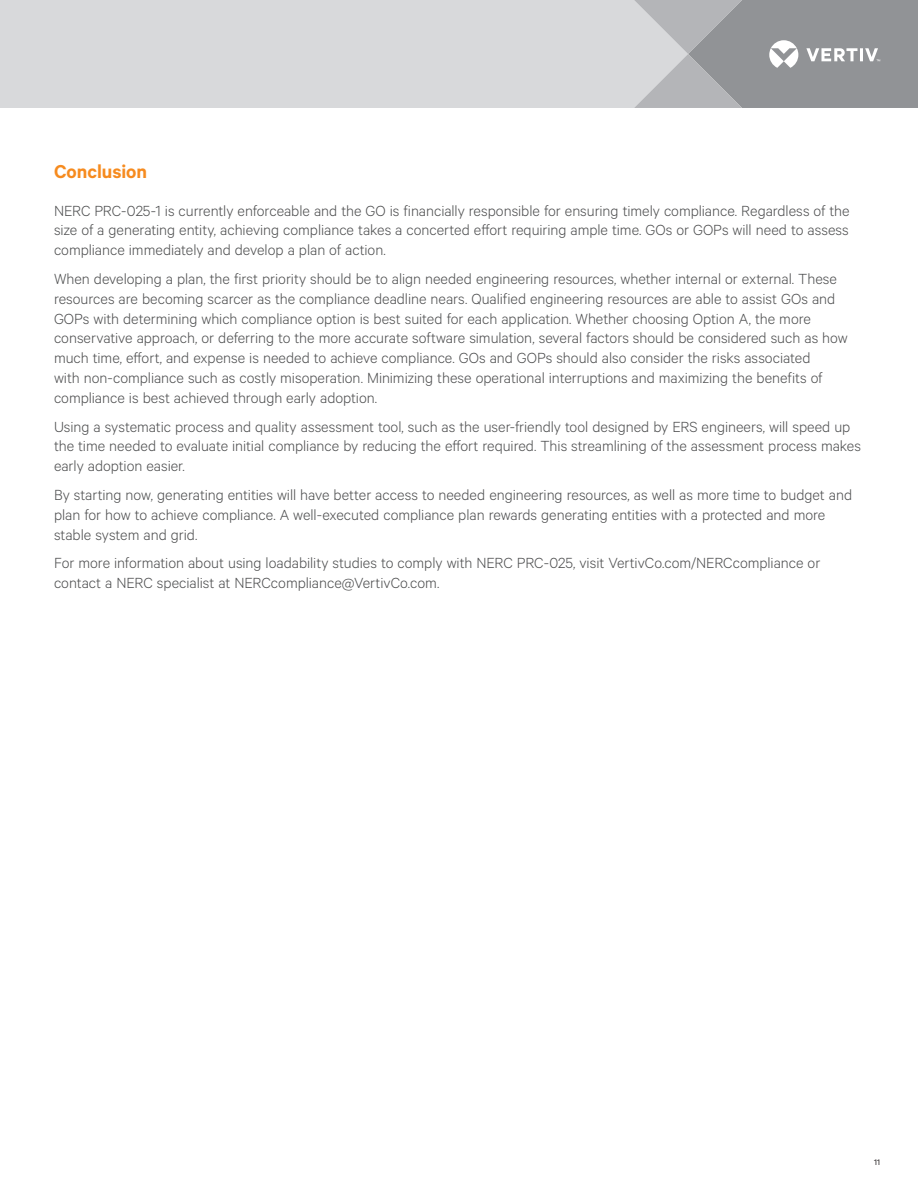
<style>
.page{position:relative;width:918px;height:1188px;background:#fff}
.page>*{position:absolute;margin:0;border:0;box-sizing:border-box;transform-origin:0 0}
.t1{font:600 21px "Calibre";color:#f68b1f}
.t2{font:300 16.5px/19.8px "Calibre";color:#4b4c4d}
.t3{font:9px "Calibre";color:#231f20}
</style>
<div class="page">
<div style="left:0;top:0;width:634px;height:108px;background:#d8d9db"></div>
<svg style="left:634px;top:0;width:284px;height:108px"></svg>
<p class="t1" style="left:54px;top:159px;width:95px">Conclusion</p>
<p class="t2" style="left:54px;top:200px;width:797px;text-align:justify">NERC PRC-025-1 is currently enforceable and the GO is financially responsible for ensuring timely compliance. Regardless of the size of a generating entity, achieving compliance takes a concerted effort requiring ample time. GOs or GOPs will need to assess compliance immediately and develop a plan of action.</p>
<p class="t2" style="left:54px;top:268px;width:795px">When developing a plan, the first priority should be to align needed engineering resources, whether internal or external. These resources are becoming scarcer as the compliance deadline nears. Qualified engineering resources are able to assist GOs and GOPs with determining which compliance option is best suited for each application. Whether choosing Option A, the more conservative approach, or deferring to the more accurate software simulation, several factors should be considered such as how much time, effort, and expense is needed to achieve compliance. GOs and GOPs should also consider the risks associated<br>with non-compliance such as costly misoperation. Minimizing these operational interruptions and maximizing the benefits of compliance is best achieved through early adoption.</p>
<p class="t2" style="left:54px;top:416px;width:809px">Using a systematic process and quality assessment tool, such as the user-friendly tool designed by ERS engineers, will speed up the time needed to evaluate initial compliance by reducing the effort required. This streamlining of the assessment process makes early adoption easier.</p>
<p class="t2" style="left:54px;top:484px;width:800px">By starting now, generating entities will have better access to needed engineering resources, as well as more time to budget and plan for how to achieve compliance. A well-executed compliance plan rewards generating entities with a protected and more stable system and grid.</p>
<p class="t2" style="left:54px;top:553px;width:768px">For more information about using loadability studies to comply with NERC PRC-025, visit VertivCo.com/NERCcompliance or contact a NERC specialist at NERCcompliance@VertivCo.com.</p>
<p class="t3" style="left:874px;top:1157px;width:7px">11</p>
</div>
